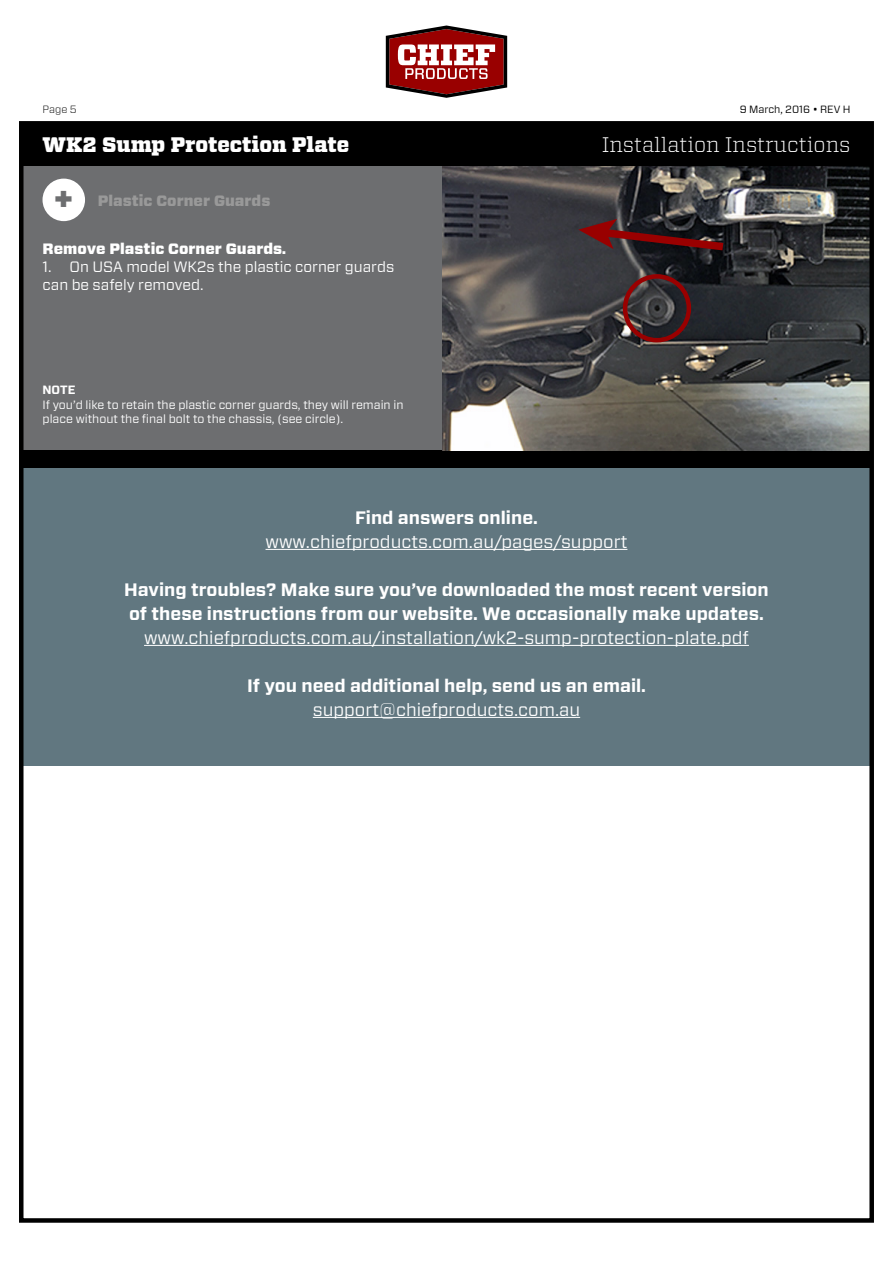
<style>
.page{position:relative;width:893px;height:1263px;background:#fff}
.page>*{position:absolute;margin:0;border:0;box-sizing:border-box;transform-origin:0 0}
.t1{font:900 36px "Forza";color:#6d6e70}
.t2{font:300 21px "Vitesse";color:#fff}
.t3{font:900 21px "Vitesse";color:#fff}
.t4{font:700 18px/24px "Forza";color:#fff}
.t5{font:18px "Forza";color:#fff}
.t6{font:15px/18px "Forza";color:#fff}
.t7{font:900 15px "Forza";color:#fff}
.t8{font:900 15px "Forza";color:#999}
.t9{font:12px/14.4px "Forza";color:#fff}
.t10{font:700 12px "Forza";color:#fff}
.t11{font:10.5px "Forza";color:#000}
.t12{font:300 10.5px "Forza";color:#000}
</style>
<div class="page">
<div style="left:21px;top:166px;width:421px;height:285px;background:#6d6e70"></div>
<div style="left:43px;top:179px;width:42px;height:42px;background:#fff;border-radius:50%"></div>
<div style="left:21px;top:468px;width:851px;height:297px;background:#617780"></div>
<hr style="left:266px;top:549px;width:361px;height:1px;background:#fff">
<hr style="left:144px;top:645px;width:605px;height:1px;background:#fff">
<hr style="left:313px;top:717px;width:267px;height:1px;background:#fff">
<div style="left:21px;top:451px;width:851px;height:17px;background:#000"></div>
<img style="left:442px;top:166px;width:427px;height:285px">
<div style="left:623px;top:274px;width:68px;height:68px;border:4px solid #900;border-radius:50%"></div>
<svg style="left:578px;top:219px;width:153px;height:36px;background:#421f22"></svg>
<div style="left:21px;top:123px;width:851px;height:43px;background:#000"></div>
<svg style="left:386px;top:26px;width:121px;height:72px"></svg>
<div style="left:19px;top:121px;width:855px;height:1102px;border:4px solid #000"></div>
<p class="t11" style="left:740px;top:102px;width:112px">9 March, 2016 • REV H</p>
<p class="t12" style="left:43px;top:102px;width:36px">Page 5</p>
<p class="t3" style="left:43px;top:130px;width:308px">WK2 Sump Protection Plate</p>
<p class="t2" style="left:602px;top:130px;width:250px">Installation Instructions</p>
<h1 class="t1" style="left:54px;top:175px;width:20px">+</h1>
<p class="t7" style="left:43px;top:238px;width:245px">Remove Plastic Corner Guards.</p>
<p class="t6" style="left:43px;top:257px;width:353px">1. On USA model WK2s the plastic corner guards can be safely removed.</p>
<p class="t8" style="left:98px;top:191px;width:174px">Plastic Corner Guards</p>
<p class="t10" style="left:43px;top:382px;width:34px">NOTE</p>
<p class="t9" style="left:43px;top:397px;width:363px">If you’d like to retain the plastic corner guards, they will remain in place without the final bolt to the chassis, (see circle).</p>
<p class="t4" style="left:355px;top:505px;width:184px">Find answers online.</p>
<p class="t5" style="left:266px;top:529px;width:363px">www.chiefproducts.com.au/pages/support</p>
<p class="t4" style="left:124px;top:577px;width:646px">Having troubles? Make sure you’ve downloaded the most recent version of these instructions from our website. We occasionally make updates.</p>
<p class="t5" style="left:144px;top:625px;width:606px">www.chiefproducts.com.au/installation/wk2-sump-protection-plate.pdf</p>
<p class="t4" style="left:247px;top:673px;width:400px">If you need additional help, send us an email.</p>
<p class="t5" style="left:313px;top:697px;width:269px">support@chiefproducts.com.au</p>
</div>
